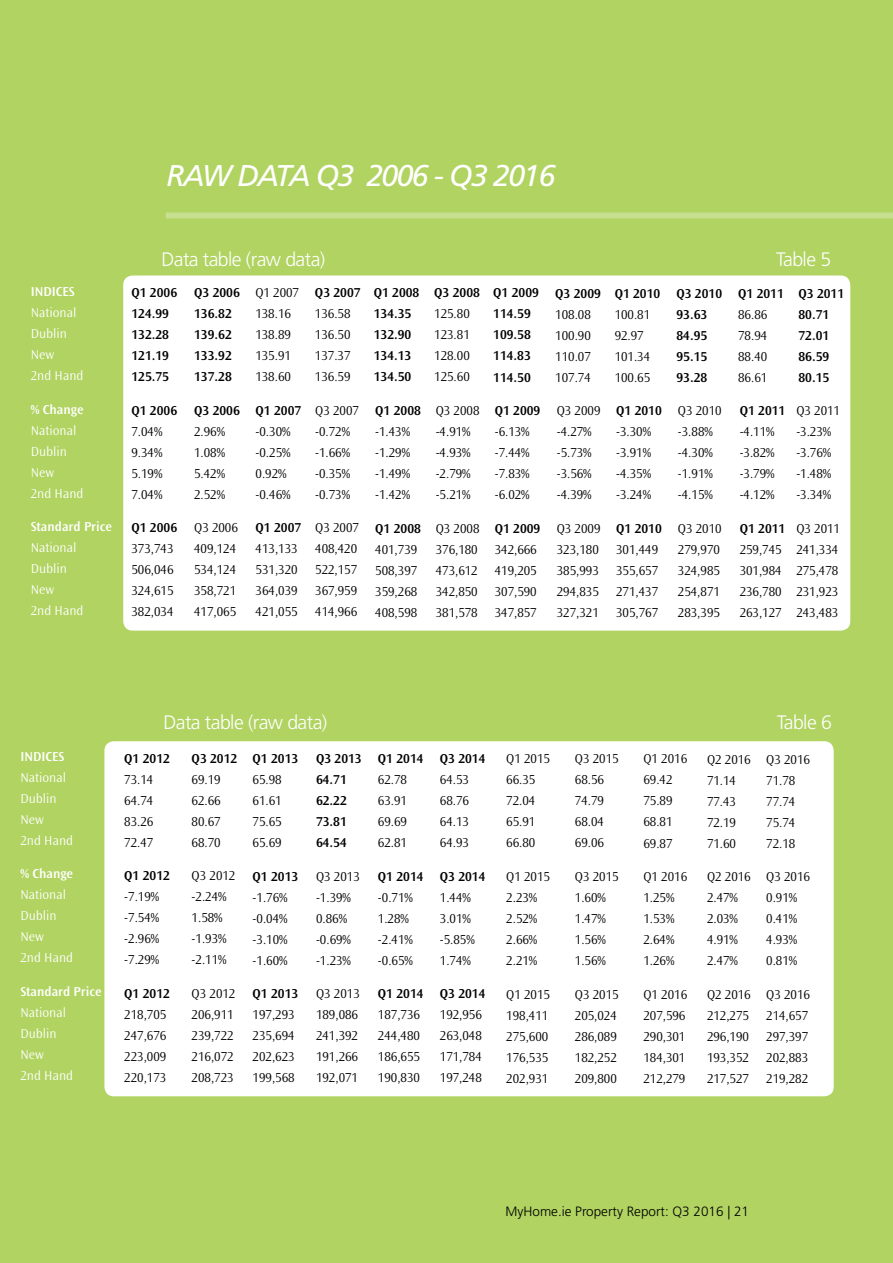
<style>
.page{position:relative;width:893px;height:1263px;background:#b0d361}
.page>*{position:absolute;margin:0;border:0;box-sizing:border-box;transform-origin:0 0}
.t1{font:italic 30px "Frutiger LT Std";letter-spacing:-.05em;color:#fff}
.t2{font:300 19.5px "Frutiger LT Std";letter-spacing:-.03em;color:#fff}
.t3{font:13.5px/21px "Ocean Sans MM 310 475";color:#000}
.t4{font:13.5px/21px "Ocean Sans MM 512 475";color:#000}
.t5{font:13.5px/21px "Ocean Sans MM 310 475";color:#fff}
.t6{font:300 13.5px "Frutiger LT Std";color:#000}
.t7{font:13.5px "Ocean Sans MM 512 475";color:#fff}
</style>
<div class="page">
<div style="left:123px;top:275px;width:727px;height:356px;background:#fff;border-radius:9px"></div>
<div style="left:166px;top:212px;width:727px;height:6px;background:#c7e090"></div>
<div style="left:104px;top:741px;width:730px;height:355px;background:#fff;border-radius:9px"></div>
<h1 class="t1" style="left:166px;top:158px;width:391px">RAW DATA Q3 2006 - Q3 2016</h1>
<p class="t7" style="left:31px;top:284px;width:45px">INDICES</p>
<p class="t5" style="left:31px;top:302px;width:54px">National<br>Dublin<br>New<br>2nd Hand</p>
<p class="t7" style="left:31px;top:402px;width:54px">% Change</p>
<p class="t5" style="left:31px;top:420px;width:54px">National<br>Dublin<br>New<br>2nd Hand</p>
<p class="t7" style="left:31px;top:519px;width:83px">Standard Price</p>
<p class="t5" style="left:31px;top:538px;width:54px">National<br>Dublin<br>New<br>2nd Hand</p>
<h2 class="t2" style="left:161px;top:248px;width:165px">Data table (raw data)</h2>
<h2 class="t2" style="left:776px;top:248px;width:57px">Table 5</h2>
<p class="t4" style="left:131px;top:282px;width:47px">Q1 2006<br>124.99<br>132.28<br>121.19<br>125.75</p>
<p class="t4" style="left:131px;top:400px;width:47px">Q1 2006</p>
<p class="t3" style="left:131px;top:421px;width:32px;text-align:justify">7.04% 9.34% 5.19% 7.04%</p>
<p class="t4" style="left:131px;top:517px;width:47px">Q1 2006</p>
<p class="t3" style="left:131px;top:538px;width:44px;text-align:justify">373,743<br>506,046<br>324,615<br>382,034</p>
<p class="t4" style="left:194px;top:282px;width:47px">Q3 2006<br>136.82<br>139.62<br>133.92<br>137.28</p>
<p class="t4" style="left:194px;top:400px;width:47px">Q3 2006</p>
<p class="t3" style="left:194px;top:421px;width:32px;text-align:justify">2.96% 1.08% 5.42% 2.52%</p>
<p class="t3" style="left:194px;top:517px;width:45px">Q3 2006<br>409,124<br>534,124<br>358,721<br>417,065</p>
<p class="t3" style="left:255px;top:282px;width:45px">Q1 2007<br>138.16<br>138.89<br>135.91<br>138.60</p>
<p class="t4" style="left:315px;top:282px;width:47px">Q3 2007</p>
<p class="t3" style="left:315px;top:303px;width:37px;text-align:justify">136.58<br>136.50<br>137.37<br>136.59</p>
<p class="t4" style="left:256px;top:400px;width:47px">Q1 2007</p>
<p class="t3" style="left:256px;top:421px;width:36px">-0.30% -0.25%<br>0.92% -0.46%</p>
<p class="t4" style="left:256px;top:518px;width:47px">Q1 2007</p>
<p class="t3" style="left:256px;top:539px;width:44px;text-align:justify">413,133<br>531,320<br>364,039<br>421,055</p>
<p class="t3" style="left:315px;top:400px;width:45px">Q3 2007 -0.72% -1.66% -0.35% -0.73%</p>
<p class="t3" style="left:315px;top:518px;width:45px">Q3 2007<br>408,420<br>522,157<br>367,959<br>414,966</p>
<p class="t4" style="left:374px;top:283px;width:47px">Q1 2008<br>134.35<br>132.90<br>134.13<br>134.50</p>
<p class="t4" style="left:375px;top:400px;width:47px">Q1 2008</p>
<p class="t3" style="left:375px;top:421px;width:36px;text-align:justify">-1.43% -1.29% -1.49% -1.42%</p>
<p class="t4" style="left:375px;top:518px;width:47px">Q1 2008</p>
<p class="t3" style="left:375px;top:539px;width:44px;text-align:justify">401,739<br>508,397<br>359,268<br>408,598</p>
<p class="t4" style="left:434px;top:283px;width:47px">Q3 2008</p>
<p class="t3" style="left:434px;top:304px;width:37px;text-align:justify">125.80<br>123.81<br>128.00<br>125.60</p>
<p class="t3" style="left:436px;top:400px;width:45px">Q3 2008 -4.91% -4.93% -2.79% -5.21%</p>
<p class="t3" style="left:436px;top:518px;width:45px">Q3 2008<br>376,180<br>473,612<br>342,850<br>381,578</p>
<p class="t4" style="left:493px;top:283px;width:47px">Q1 2009<br>114.59<br>109.58<br>114.83<br>114.50</p>
<p class="t4" style="left:495px;top:400px;width:47px">Q1 2009</p>
<p class="t3" style="left:495px;top:421px;width:36px;text-align:justify">-6.13% -7.44% -7.83% -6.02%</p>
<p class="t4" style="left:495px;top:518px;width:47px">Q1 2009</p>
<p class="t3" style="left:495px;top:539px;width:44px;text-align:justify">342,666<br>419,205<br>307,590<br>347,857</p>
<p class="t4" style="left:555px;top:283px;width:47px">Q3 2009</p>
<p class="t3" style="left:555px;top:304px;width:37px;text-align:justify">108.08<br>100.90<br>110.07<br>107.74</p>
<p class="t3" style="left:557px;top:400px;width:45px">Q3 2009 -4.27% -5.73% -3.56% -4.39%</p>
<p class="t3" style="left:557px;top:518px;width:45px">Q3 2009<br>323,180<br>385,993<br>294,835<br>327,321</p>
<p class="t4" style="left:615px;top:283px;width:47px">Q1 2010</p>
<p class="t3" style="left:615px;top:304px;width:37px">100.81<br>92.97<br>101.34<br>100.65</p>
<p class="t4" style="left:616px;top:400px;width:47px">Q1 2010</p>
<p class="t3" style="left:616px;top:421px;width:36px;text-align:justify">-3.30% -3.91% -4.35% -3.24%</p>
<p class="t4" style="left:616px;top:518px;width:47px">Q1 2010</p>
<p class="t3" style="left:616px;top:539px;width:44px;text-align:justify">301,449<br>355,657<br>271,437<br>305,767</p>
<p class="t4" style="left:676px;top:283px;width:47px">Q3 2010<br>93.63<br>84.95<br>95.15<br>93.28</p>
<p class="t3" style="left:678px;top:400px;width:45px">Q3 2010 -3.88% -4.30% -1.91% -4.15%</p>
<p class="t3" style="left:678px;top:518px;width:45px">Q3 2010<br>279,970<br>324,985<br>254,871<br>283,395</p>
<p class="t4" style="left:738px;top:283px;width:47px">Q1 2011</p>
<p class="t3" style="left:738px;top:304px;width:31px;text-align:justify">86.86<br>78.94<br>88.40<br>86.61</p>
<p class="t4" style="left:740px;top:400px;width:47px">Q1 2011</p>
<p class="t3" style="left:740px;top:421px;width:36px;text-align:justify">-4.11% -3.82% -3.79% -4.12%</p>
<p class="t4" style="left:740px;top:518px;width:47px">Q1 2011</p>
<p class="t3" style="left:740px;top:539px;width:44px;text-align:justify">259,745<br>301,984<br>236,780<br>263,127</p>
<p class="t4" style="left:798px;top:283px;width:47px">Q3 2011<br>80.71<br>72.01<br>86.59<br>80.15</p>
<p class="t3" style="left:796px;top:400px;width:45px">Q3 2011 -3.23% -3.76% -1.48% -3.34%</p>
<p class="t3" style="left:796px;top:518px;width:45px">Q3 2011<br>241,334<br>275,478<br>231,923<br>243,483</p>
<p class="t7" style="left:20px;top:749px;width:45px">INDICES</p>
<p class="t5" style="left:20px;top:767px;width:54px">National<br>Dublin<br>New<br>2nd Hand</p>
<p class="t7" style="left:20px;top:866px;width:54px">% Change</p>
<p class="t5" style="left:20px;top:884px;width:54px">National<br>Dublin<br>New<br>2nd Hand</p>
<p class="t7" style="left:20px;top:984px;width:83px">Standard Price</p>
<p class="t5" style="left:20px;top:1002px;width:54px">National<br>Dublin<br>New<br>2nd Hand</p>
<h2 class="t2" style="left:163px;top:711px;width:165px">Data table (raw data)</h2>
<h2 class="t2" style="left:777px;top:711px;width:57px">Table 6</h2>
<p class="t4" style="left:124px;top:748px;width:47px">Q1 2012</p>
<p class="t3" style="left:124px;top:769px;width:31px;text-align:justify">73.14<br>64.74<br>83.26<br>72.47</p>
<p class="t4" style="left:124px;top:866px;width:47px">Q1 2012</p>
<p class="t3" style="left:124px;top:887px;width:36px;text-align:justify">-7.19% -7.54% -2.96% -7.29%</p>
<p class="t4" style="left:124px;top:983px;width:47px">Q1 2012</p>
<p class="t3" style="left:124px;top:1004px;width:44px;text-align:justify">218,705<br>247,676<br>223,009<br>220,173</p>
<p class="t4" style="left:192px;top:748px;width:47px">Q3 2012</p>
<p class="t3" style="left:192px;top:769px;width:31px;text-align:justify">69.19<br>62.66<br>80.67<br>68.70</p>
<p class="t3" style="left:192px;top:866px;width:45px">Q3 2012 -2.24%<br>1.58% -1.93% -2.11%</p>
<p class="t3" style="left:192px;top:983px;width:45px">Q3 2012<br>206,911<br>239,722<br>216,072<br>208,723</p>
<p class="t4" style="left:253px;top:748px;width:47px">Q1 2013</p>
<p class="t3" style="left:253px;top:769px;width:31px;text-align:justify">65.98<br>61.61<br>75.65<br>65.69</p>
<p class="t4" style="left:253px;top:866px;width:47px">Q1 2013</p>
<p class="t3" style="left:253px;top:887px;width:36px;text-align:justify">-1.76% -0.04% -3.10% -1.60%</p>
<p class="t4" style="left:253px;top:983px;width:47px">Q1 2013</p>
<p class="t3" style="left:253px;top:1004px;width:44px;text-align:justify">197,293<br>235,694<br>202,623<br>199,568</p>
<p class="t4" style="left:316px;top:748px;width:47px">Q3 2013<br>64.71<br>62.22<br>73.81<br>64.54</p>
<p class="t3" style="left:316px;top:866px;width:45px">Q3 2013 -1.39%<br>0.86% -0.69% -1.23%</p>
<p class="t3" style="left:316px;top:983px;width:45px">Q3 2013<br>189,086<br>241,392<br>191,266<br>192,071</p>
<p class="t4" style="left:378px;top:748px;width:47px">Q1 2014</p>
<p class="t3" style="left:378px;top:769px;width:31px;text-align:justify">62.78<br>63.91<br>69.69<br>62.81</p>
<p class="t4" style="left:378px;top:866px;width:47px">Q1 2014</p>
<p class="t3" style="left:378px;top:887px;width:36px">-0.71%<br>1.28% -2.41% -0.65%</p>
<p class="t4" style="left:378px;top:984px;width:47px">Q1 2014</p>
<p class="t3" style="left:378px;top:1005px;width:44px;text-align:justify">187,736<br>244,480<br>186,655<br>190,830</p>
<p class="t4" style="left:440px;top:748px;width:47px">Q3 2014</p>
<p class="t3" style="left:440px;top:769px;width:31px;text-align:justify">64.53<br>68.76<br>64.13<br>64.93</p>
<p class="t4" style="left:440px;top:866px;width:47px">Q3 2014</p>
<p class="t3" style="left:440px;top:887px;width:36px">1.44%<br>3.01% -5.85%<br>1.74%</p>
<p class="t4" style="left:440px;top:984px;width:47px">Q3 2014</p>
<p class="t3" style="left:440px;top:1005px;width:44px;text-align:justify">192,956<br>263,048<br>171,784<br>197,248</p>
<p class="t3" style="left:506px;top:748px;width:45px">Q1 2015<br>66.35<br>72.04<br>65.91<br>66.80</p>
<p class="t3" style="left:506px;top:866px;width:45px">Q1 2015<br>2.23%<br>2.52%<br>2.66%<br>2.21%</p>
<p class="t3" style="left:506px;top:984px;width:45px">Q1 2015<br>198,411<br>275,600<br>176,535<br>202,931</p>
<p class="t3" style="left:575px;top:749px;width:45px">Q3 2015<br>68.56<br>74.79<br>68.04<br>69.06</p>
<p class="t3" style="left:575px;top:866px;width:45px">Q3 2015<br>1.60%<br>1.47%<br>1.56%<br>1.56%</p>
<p class="t3" style="left:575px;top:984px;width:45px">Q3 2015<br>205,024<br>286,089<br>182,252<br>209,800</p>
<p class="t3" style="left:643px;top:749px;width:45px">Q1 2016<br>69.42<br>75.89<br>68.81<br>69.87</p>
<p class="t3" style="left:643px;top:866px;width:45px">Q1 2016<br>1.25%<br>1.53%<br>2.64%<br>1.26%</p>
<p class="t3" style="left:643px;top:984px;width:45px">Q1 2016<br>207,596<br>290,301<br>184,301<br>212,279</p>
<p class="t3" style="left:707px;top:749px;width:45px">Q2 2016<br>71.14<br>77.43<br>72.19<br>71.60</p>
<p class="t3" style="left:707px;top:866px;width:45px">Q2 2016<br>2.47%<br>2.03%<br>4.91%<br>2.47%</p>
<p class="t3" style="left:707px;top:984px;width:45px">Q2 2016<br>212,275<br>296,190<br>193,352<br>217,527</p>
<p class="t3" style="left:766px;top:749px;width:45px">Q3 2016<br>71.78<br>77.74<br>75.74<br>72.18</p>
<p class="t3" style="left:766px;top:866px;width:45px">Q3 2016<br>0.91%<br>0.41%<br>4.93%<br>0.81%</p>
<p class="t3" style="left:766px;top:984px;width:45px">Q3 2016<br>214,657<br>297,397<br>202,883<br>219,282</p>
<p class="t6" style="left:505px;top:1204px;width:245px">MyHome.ie Property Report: Q3 2016 | 21</p>
<p class="t6" style="left:501px;top:1205px;width:245px">MyHome.ie Property Report: Q2 2015 | 21</p>
</div>
